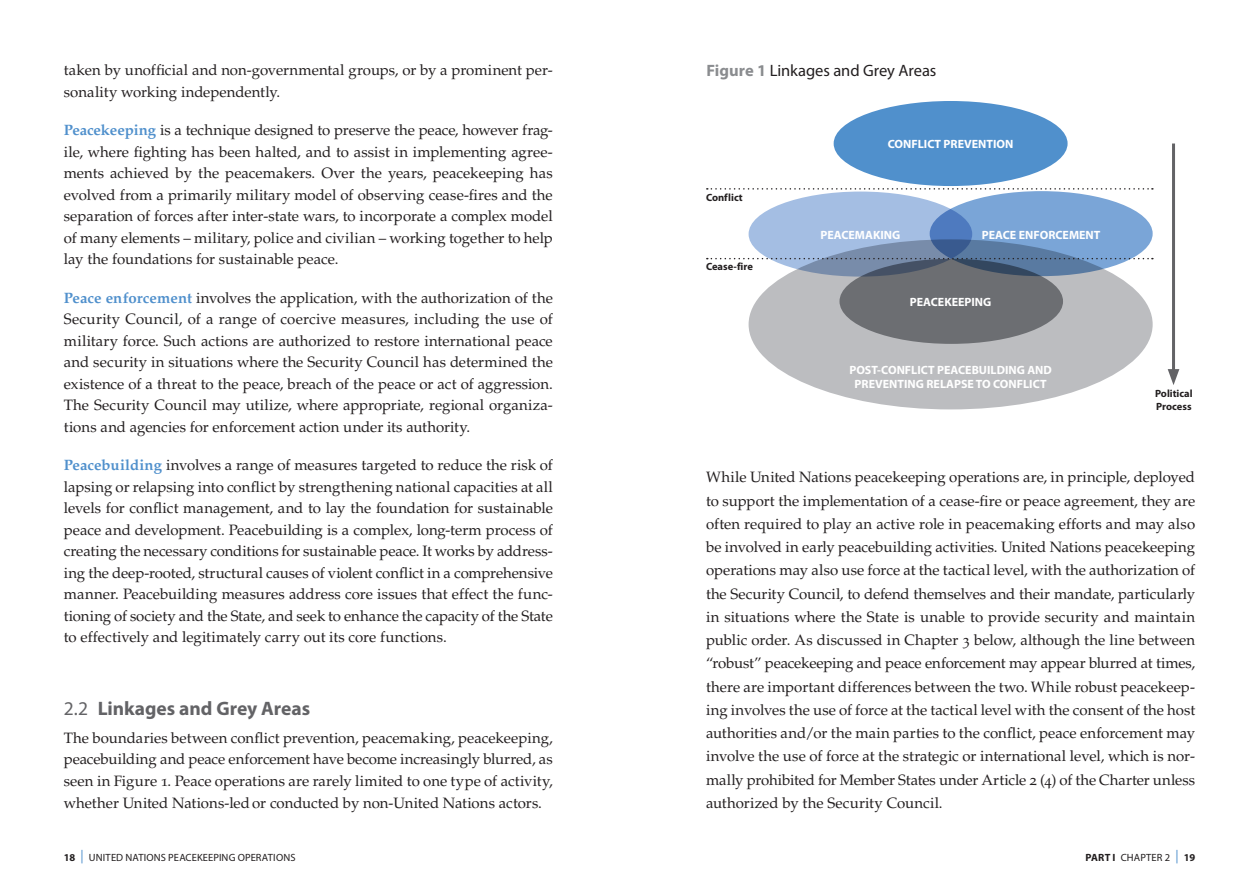
<style>
.page{position:relative;width:1259px;height:893px;background:#fff}
.page>*{position:absolute;margin:0;border:0;box-sizing:border-box;transform-origin:0 0}
.t1{font:700 19.5px "Myriad Pro";color:#636366}
.t2{font:16.5px "Myriad Pro";letter-spacing:-.005em;color:#231f20}
.t3{font:15px/21.5px "Palatino";color:#231f20;text-align:justify}
.t4{font:700 12px/14.4px "Myriad Pro";color:#fff;text-align:center}
.t5{font:10.5px "Myriad Pro";letter-spacing:.01em;color:#231f20}
.t6{font:700 10.5px/12.6px "Myriad Pro";color:#231f20}
.s1{font-weight:700;color:#5090cc}
.s2{font-weight:400}
.s3{font-family:"Palatino SC"}
.s4{font-weight:700;color:#8a8c8f}
.s5{font-weight:700}
.s6{font-size:13.5px;color:#5090cc}
</style>
<div class="page">
<div style="left:748px;top:239px;width:404px;height:170px;background:#bcbdc0;border-radius:50%"></div>
<svg style="left:748px;top:192px;width:224px;height:85px;fill:#a4bee3"></svg>
<svg style="left:929px;top:191px;width:223px;height:85px;fill:#7aa5d7"></svg>
<svg style="left:839px;top:259px;width:224px;height:85px;fill:#6c6e72"></svg>
<div style="left:833px;top:101px;width:234px;height:85px;background:#5090cc;border-radius:50%"></div>
<svg style="left:707px;top:188px;width:446px;height:2px"></svg>
<svg style="left:707px;top:258px;width:446px;height:1px"></svg>
<hr style="left:1172px;top:144px;width:3px;height:231px;background:#636366">
<svg style="left:1167px;top:369px;width:12px;height:16px"></svg>
<p class="t3" style="left:64px;top:60px;width:490px">taken by unofficial and non-governmental groups, or by a prominent per&shy;sonality working independently.</p>
<p class="t3" style="left:64px;top:120px;width:490px"><span class="s1">Peacekeeping</span> is a technique designed to preserve the peace, however frag&shy;ile, where fighting has been halted, and to assist in implementing agree&shy;ments achieved by the peacemakers. Over the years, peacekeeping has evolved from a primarily military model of observing cease-fires and the separation of forces after inter-state wars, to incorporate a complex model of many elements – military, police and civilian – working together to help lay the foundations for sustainable peace.</p>
<p class="t3" style="left:64px;top:287px;width:490px"><span class="s1">Peace enforcement</span> involves the application, with the authorization of the Security Council, of a range of coercive measures, including the use of military force. Such actions are authorized to restore international peace and security in situations where the Security Council has determined the existence of a threat to the peace, breach of the peace or act of aggression.<br>The Security Council may utilize, where appropriate, regional organiza&shy;tions and agencies for enforcement action under its authority.</p>
<p class="t3" style="left:64px;top:455px;width:490px"><span class="s1">Peacebuilding</span> involves a range of measures targeted to reduce the risk of lapsing or relapsing into conflict by strengthening national capacities at all levels for conflict management, and to lay the foundation for sustainable peace and development. Peacebuilding is a complex, long-term process of creating the necessary conditions for sustainable peace. It works by address&shy;ing the deep-rooted, structural causes of violent conflict in a comprehensive manner. Peacebuilding measures address core issues that effect the func&shy;tioning of society and the State, and seek to enhance the capacity of the State to effectively and legitimately carry out its core functions.</p>
<h1 class="t1" style="left:64px;top:697px;width:248px"><span class="s2">2.2</span> Linkages and Grey Areas</h1>
<p class="t3" style="left:64px;top:727px;width:490px">The boundaries between conflict prevention, peacemaking, peacekeeping, peacebuilding and peace enforcement have become increasingly blurred, as seen in Figure <span class="s3">1</span>. Peace operations are rarely limited to one type of activity, whether United Nations-ledor conducted by non-United Nations actors.</p>
<p class="t2" style="left:706px;top:62px;width:231px"><span class="s4">Figure 1</span> Linkages and Grey Areas</p>
<p class="t6" style="left:706px;top:191px;width:38px">Conflict</p>
<p class="t6" style="left:706px;top:261px;width:48px">Cease-fire</p>
<p class="t4" style="left:888px;top:137px;width:127px">CONFLICT PREVENTION</p>
<p class="t4" style="left:820px;top:227px;width:81px">PEACEMAKING</p>
<p class="t4" style="left:982px;top:227px;width:120px">PEACE ENFORCEMENT</p>
<p class="t4" style="left:910px;top:294px;width:83px">PEACEKEEPING</p>
<p class="t4" style="left:849px;top:363px;width:204px">POST-CONFLICT PEACEBUILDING AND<br>PREVENTING RELAPSE TO CONFLICT</p>
<p class="t6" style="left:1155px;top:387px;width:39px">Political<br>Process</p>
<p class="t3" style="left:706px;top:466px;width:491px;line-height:23.2px">While United Nations peacekeeping operations are, in principle, deployed to support the implementation of a cease-fire or peace agreement, they are often required to play an active role in peacemaking efforts and may also be involved in early peacebuilding activities. United Nations peacekeeping operations may also use force at the tactical level, with the authorization of the Security Council, to defend themselves and their mandate, particularly in situations where the State is unable to provide security and maintain public order. As discussed in Chapter <span class="s3">3</span> below, although the line between “robust” peacekeeping and peace enforcement may appear blurred at times, there are important differences between the two. While robust peacekeep&shy;ing involves the use of force at the tactical level with the consent of the host authorities and/or the main parties to the conflict, peace enforcement may involve the use of force at the strategic or international level, which is nor&shy;mally prohibited for Member States under Article <span class="s3">2</span> (<span class="s3">4</span>) of the Charter unless authorized by the Security Council.</p>
<p class="t5" style="left:64px;top:851px;width:233px"><span class="s5">18</span> <span class="s6">|</span> UNITED NATIONS PEACEKEEPING OPERATIONS</p>
<p class="t5" style="left:1085px;top:851px;width:111px"><span class="s5">PART I</span> CHAPTER 2 <span class="s6">|</span> <span class="s5">19</span></p>
</div>
